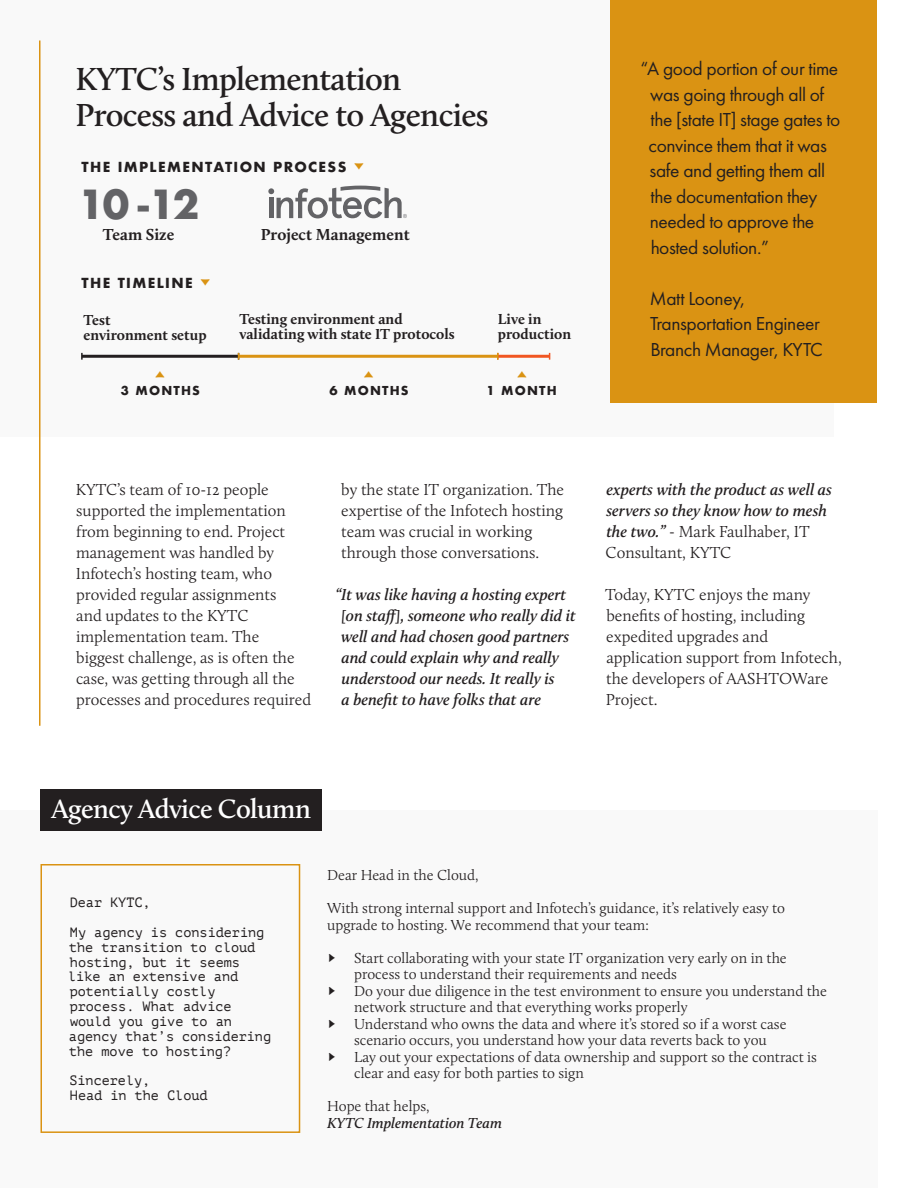
<style>
.page{position:relative;width:918px;height:1188px;background:#fff}
.page>*{position:absolute;margin:0;border:0;box-sizing:border-box;transform-origin:0 0}
.t1{font:700 39px "Futura";color:#636366}
.t2{font:600 33px/36.3px "Calluna";letter-spacing:-.02em;color:#231f20}
.t3{font:600 27.6px "Calluna";letter-spacing:-.02em;color:#fff}
.t4{font:19.5px/25.5px "Futura PT";letter-spacing:-.02em;color:#231f20}
.t5{font:300 16.5px/21px "Calluna";color:#231f20}
.t6{font:italic 600 16.5px/21px "Calluna";color:#231f20}
.t7{font:700 16.5px "Calluna";color:#231f20}
.t8{font:300 16.5px "Calluna";color:#da9313}
.t9{font:300 15px/16.5px "Calluna";color:#231f20}
.t10{font:700 15px/15px "Calluna";color:#231f20}
.t11{font:italic 600 15px "Calluna";color:#231f20}
.t12{font:13.5px/14.9px "PT Mono";color:#231f20}
.t13{font:700 13.5px "Futura";letter-spacing:.1em;color:#231f20}
.t14{font:700 12px "Futura";letter-spacing:.1em;color:#231f20}
.s1{font-family:"Calluna";font-weight:300;font-size:16.5px;color:#da9313}
.s2{font-weight:300;font-style:normal}
</style>
<div class="page">
<div style="left:0;top:810px;width:878px;height:378px;background:#f9f9f9"></div>
<div style="left:40px;top:789px;width:282px;height:42px;background:#231f20"></div>
<div style="left:40px;top:864px;width:260px;height:269px;border:2px solid #da9313"></div>
<div style="left:0;top:0;width:834px;height:436px;background:#f9f9f9"></div>
<div style="left:610px;top:0;width:268px;height:403px;background:#da9313"></div>
<svg style="left:268px;top:186px;width:139px;height:32px"></svg>
<hr style="left:82px;top:355px;width:157px;height:3px;background:#231f20">
<svg style="left:81px;top:353px;width:2px;height:7px"></svg>
<hr style="left:498px;top:355px;width:52px;height:3px;background:#f15622">
<hr style="left:239px;top:355px;width:259px;height:3px;background:#da9313">
<hr style="left:39px;top:40px;width:1px;height:686px;background:#da9313">
<p class="t2" style="left:76px;top:60px;width:415px">KYTC’s Implementation<br>Process and Advice to Agencies</p>
<p class="t4" style="left:649px;top:56px;width:193px;text-indent:-8px">“A good portion of our time was going through all of the [state IT] stage gates to convince them that it was safe and getting them all the documentation they needed to approve the hosted solution.”</p>
<p class="t4" style="left:650px;top:285px;width:174px">Matt Looney,<br>Transportation Engineer<br>Branch Manager, KYTC</p>
<p class="t13" style="left:82px;top:158px;width:284px">THE IMPLEMENTATION PROCESS <span class="s1">▼</span></p>
<p class="t1" style="left:78px;top:177px;width:123px">10 -12</p>
<p class="t7" style="left:103px;top:225px;width:73px">Team Size</p>
<p class="t7" style="left:261px;top:225px;width:150px">Project Management</p>
<p class="t13" style="left:82px;top:273px;width:130px">THE TIMELINE <span class="s1">▼</span></p>
<p class="t10" style="left:239px;top:312px;width:217px">Testing environment and validating with state IT protocols</p>
<p class="t10" style="left:498px;top:312px;width:45px">Live in</p>
<p class="t10" style="left:84px;top:312px;width:125px">Test<br>environment setup</p>
<p class="t10" style="left:498px;top:327px;width:75px">production</p>
<p class="t8" style="left:155px;top:364px;width:12px">▲</p>
<p class="t14" style="left:121px;top:381px;width:81px">3 MONTHS</p>
<p class="t8" style="left:363px;top:364px;width:12px">▲</p>
<p class="t14" style="left:329px;top:381px;width:81px">6 MONTHS</p>
<p class="t8" style="left:517px;top:364px;width:12px">▲</p>
<p class="t14" style="left:487px;top:381px;width:72px">1 MONTH</p>
<p class="t5" style="left:76px;top:478px;width:237px">KYTC’s team of 10-12 people supported the implementation from beginning to end. Project management was handled by<br>Infotech’s hosting team, who provided regular assignments<br>and updates to the KYTC implementation team. The<br>biggest challenge, as is often the case, was getting through all the processes and procedures required</p>
<p class="t5" style="left:341px;top:478px;width:224px">by the state IT organization. The expertise of the Infotech hosting team was crucial in working through those conversations.</p>
<p class="t6" style="left:341px;top:583px;width:236px;text-indent:-6px">“It was like having a hosting expert [on staff], someone who really did it well and had chosen good partners and could explain why and really understood our needs. It really is<br>a benefit to have folks that are</p>
<p class="t6" style="left:606px;top:478px;width:228px">experts with the product as well as servers so they know how to mesh the two.” <span class="s2">- Mark Faulhaber, IT<br>Consultant, KYTC</span></p>
<p class="t5" style="left:605px;top:583px;width:238px">Today, KYTC enjoys the many benefits of hosting, including expedited upgrades and application support from Infotech, the developers of AASHTOWare<br>Project.</p>
<p class="t3" style="left:51px;top:792px;width:261px">Agency Advice Column</p>
<p class="t12" style="left:70px;top:895px;width:82px">Dear KYTC,</p>
<p class="t12" style="left:68px;top:925px;width:205px">My agency is considering the transition to cloud hosting, but it seems like an extensive and potentially costly process. What advice would you give to an agency that’s considering the move to hosting?</p>
<p class="t12" style="left:69px;top:1073px;width:82px">Sincerely,</p>
<p class="t12" style="left:70px;top:1088px;width:139px">Head in the Cloud</p>
<p class="t9" style="left:327px;top:867px;width:153px">Dear Head in the Cloud,</p>
<p class="t9" style="left:327px;top:900px;width:460px">With strong internal support and Infotech’s guidance, it’s relatively easy to upgrade to hosting. We recommend that your team:</p>
<p class="t9" style="left:354px;top:949px;width:434px;text-indent:-27px">► Start collaborating with your state IT organization very early on in the process to understand their requirements and needs</p>
<p class="t9" style="left:354px;top:982px;width:474px;text-indent:-27px">► Do your due diligence in the test environment to ensure you understand the network structure and that everything works properly</p>
<p class="t9" style="left:327px;top:1015px;width:461px;text-align:center">► Understand who owns the data and where it’s stored so if a worst case scenario occurs, you understand how your data reverts back to you</p>
<p class="t9" style="left:354px;top:1048px;width:464px;text-indent:-27px">► Lay out your expectations of data ownership and support so the contract is clear and easy for both parties to sign</p>
<p class="t9" style="left:327px;top:1098px;width:104px">Hope that helps,</p>
<p class="t11" style="left:327px;top:1113px;width:176px">KYTC Implementation Team</p>
</div>
